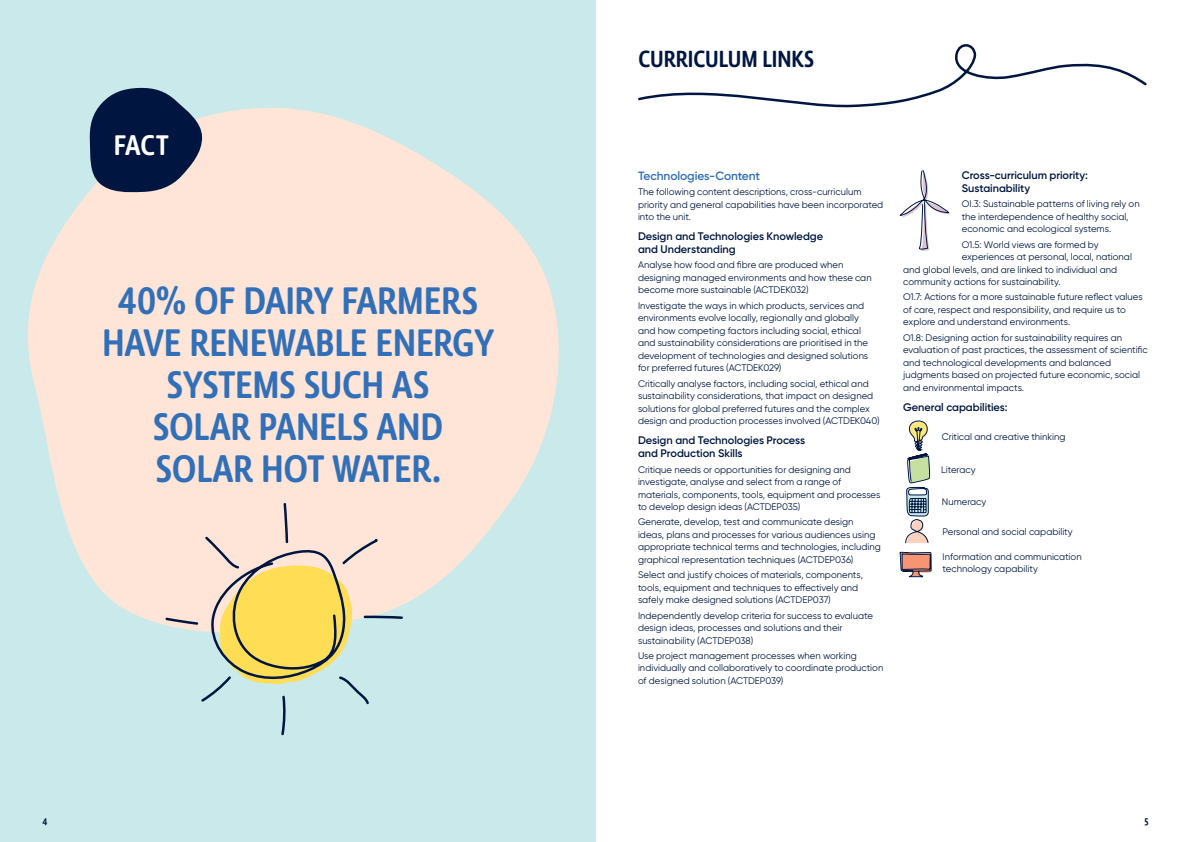
<style>
.page{position:relative;width:1191px;height:842px;background:#fff}
.page>*{position:absolute;margin:0;border:0;box-sizing:border-box;transform-origin:0 0}
.t1{font:500 46px/42px "Lemon Sans Rnd Cnd";letter-spacing:-.01em;color:#3170b8;text-align:center}
.t2{font:500 34px "Lemon Sans Rnd Cnd";color:#fff}
.t3{font:500 28px "Lemon Sans Rnd Cnd";letter-spacing:-.01em;color:#001641}
.t4{font:600 12px "Gilroy";letter-spacing:-.01em;color:#3170b8}
.t5{font:500 12px "Lemon Sans Rnd Cnd";color:#001641}
.t6{font:600 11px/13px "Gilroy";letter-spacing:-.005em;color:#001641}
.t7{font:9.5px/12.5px "Gilroy";color:#001641}
</style>
<div class="page">
<div style="left:0;top:0;width:595px;height:842px;background:#c9e9eb"></div>
<svg style="left:638px;top:44px;width:509px;height:64px"></svg>
<svg style="left:899px;top:551px;width:32px;height:27px"></svg>
<svg style="left:899px;top:170px;width:51px;height:81px"></svg>
<svg style="left:905px;top:420px;width:25px;height:123px"></svg>
<svg style="left:27px;top:107px;width:532px;height:518px;fill:#fee5d8"></svg>
<svg style="left:89px;top:87px;width:114px;height:106px;background:#324565"></svg>
<svg style="left:164px;top:501px;width:240px;height:235px"></svg>
<h2 class="t2" style="left:113px;top:125px;width:57px">FACT</h2>
<h1 class="t1" style="left:102px;top:279px;width:393px">40% OF DAIRY FARMERS<br>HAVE RENEWABLE ENERGY<br>SYSTEMS SUCH AS<br>SOLAR PANELS AND<br>SOLAR HOT WATER.</h1>
<h3 class="t3" style="left:638px;top:43px;width:177px">CURRICULUM LINKS</h3>
<p class="t4" style="left:638px;top:168px;width:124px">Technologies-Content</p>
<p class="t7" style="left:638px;top:185px;width:247px">The following content descriptions, cross-curriculum priority and general capabilities have been incorporated into the unit.</p>
<p class="t6" style="left:638px;top:230px;width:187px">Design and Technologies Knowledge and Understanding</p>
<p class="t7" style="left:638px;top:259px;width:235px">Analyse how food and fibre are produced when designing managed environments and how these can become more sustainable (ACTDEK032)</p>
<p class="t7" style="left:638px;top:299px;width:232px">Investigate the ways in which products, services and environments evolve locally, regionally and globally and how competing factors including social, ethical and sustainability considerations are prioritised in the development of technologies and designed solutions for preferred futures (ACTDEK029)</p>
<p class="t7" style="left:638px;top:377px;width:243px">Critically analyse factors, including social, ethical and sustainability considerations, that impact on designed solutions for global preferred futures and the complex design and production processes involved (ACTDEK040)</p>
<p class="t6" style="left:638px;top:434px;width:169px">Design and Technologies Process and Production Skills</p>
<p class="t7" style="left:638px;top:463px;width:244px">Critique needs or opportunities for designing and investigate, analyse and select from a range of materials, components, tools, equipment and processes to develop design ideas (ACTDEP035)</p>
<p class="t7" style="left:638px;top:516px;width:244px">Generate, develop, test and communicate design ideas, plans and processes for various audiences using appropriate technical terms and technologies, including graphical representation techniques (ACTDEP036)</p>
<p class="t7" style="left:638px;top:569px;width:226px">Select and justify choices of materials, components, tools, equipment and techniques to effectively and safely make designed solutions (ACTDEP037)</p>
<p class="t7" style="left:638px;top:609px;width:237px">Independently develop criteria for success to evaluate design ideas, processes and solutions and their sustainability (ACTDEP038)</p>
<p class="t7" style="left:638px;top:649px;width:247px">Use project management processes when working individually and collaboratively to coordinate production of designed solution (ACTDEP039)</p>
<p class="t6" style="left:961px;top:168px;width:128px">Cross-curriculum priority:<br>Sustainability</p>
<p class="t7" style="left:961px;top:198px;width:179px">OI.3: Sustainable patterns of living rely on the interdependence of healthy social, economic and ecological systems.</p>
<p class="t7" style="left:961px;top:238px;width:138px">O1.5: World views are formed by</p>
<p class="t7" style="left:961px;top:250px;width:172px">experiences at personal, local, national</p>
<p class="t7" style="left:903px;top:263px;width:216px">and global levels, and are linked to individual and</p>
<p class="t7" style="left:903px;top:275px;width:159px">community actions for sustainability.</p>
<p class="t7" style="left:903px;top:291px;width:241px">O1.7: Actions for a more sustainable future reflect values of care, respect and responsibility, and require us to explore and understand environments.</p>
<p class="t7" style="left:903px;top:331px;width:246px">O1.8: Designing action for sustainability requires an evaluation of past practices, the assessment of scientific and technological developments and balanced judgments based on projected future economic, social and environmental impacts.</p>
<p class="t6" style="left:903px;top:400px;width:106px">General capabilities:</p>
<p class="t7" style="left:941px;top:431px;width:125px">Critical and creative thinking</p>
<p class="t7" style="left:941px;top:463px;width:36px">Literacy</p>
<p class="t7" style="left:942px;top:495px;width:46px">Numeracy</p>
<p class="t7" style="left:942px;top:525px;width:132px">Personal and social capability</p>
<p class="t7" style="left:942px;top:550px;width:140px">Information and communication technology capability</p>
<p class="t5" style="left:43px;top:814px;width:6px">4</p>
<p class="t5" style="left:1144px;top:814px;width:6px">5</p>
</div>
